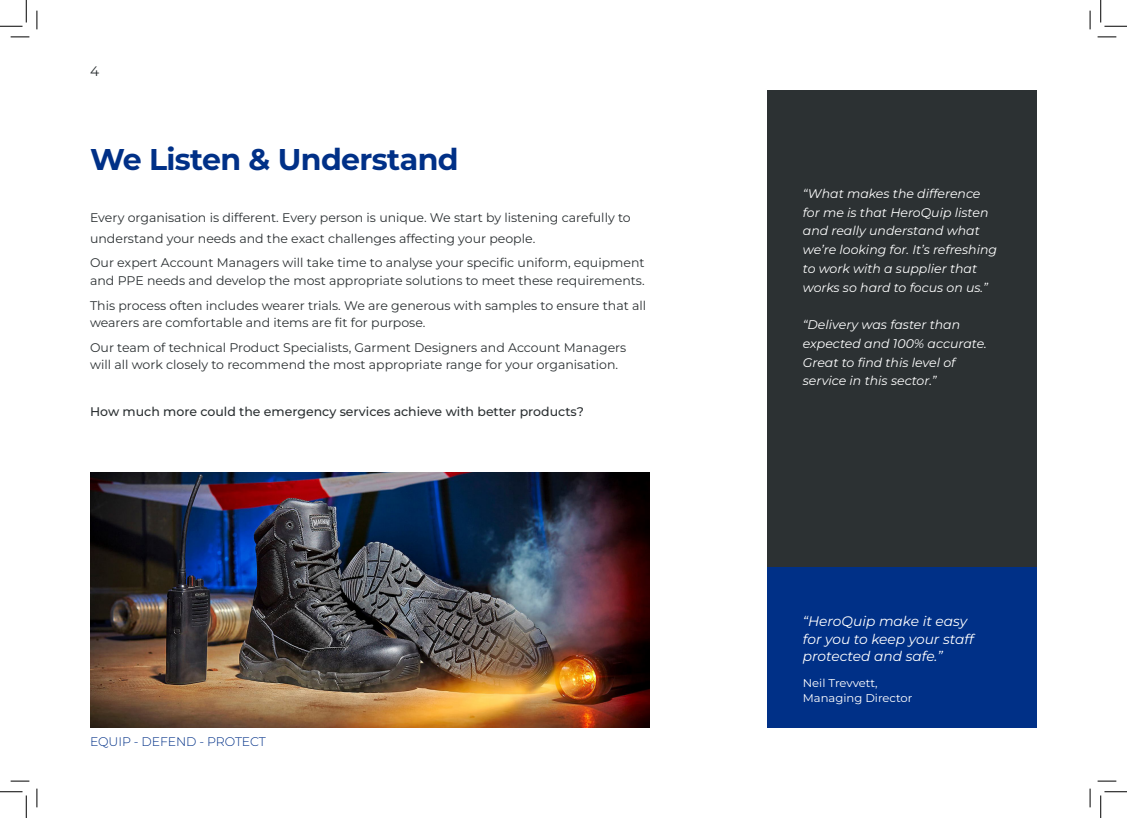
<style>
.page{position:relative;width:1127px;height:818px;background:#fff}
.page>*{position:absolute;margin:0;border:0;box-sizing:border-box;transform-origin:0 0}
.t1{font:700 30px "Montserrat";letter-spacing:-.02em;color:#003087}
.t2{font:italic 13.75px/17.5px "Montserrat";color:#fff}
.t3{font:13.75px "Montserrat";color:#2c3133}
.body{font:12.5px/17.5px "Montserrat";color:#2c3133}
.t4{font:italic 12.5px/18.8px "Montserrat";color:#fff}
.body-2{font:500 12.5px "Montserrat";color:#2c3133}
.t5{font:300 12.5px "Montserrat";letter-spacing:-.01em;color:#003087}
.t6{font:11.25px/15px "Montserrat";color:#fff}
</style>
<div class="page">
<img style="left:90px;top:473px;width:559px;height:255px">
<div style="left:767px;top:90px;width:269px;height:638px;background:#2c3133"></div>
<div style="left:767px;top:567px;width:269px;height:161px;background:#003087"></div>
<svg style="left:11px;top:36px;width:18px;height:2px"></svg>
<svg style="left:1097px;top:36px;width:18px;height:2px"></svg>
<svg style="left:11px;top:780px;width:18px;height:2px"></svg>
<svg style="left:1097px;top:780px;width:18px;height:2px"></svg>
<svg style="left:36px;top:11px;width:2px;height:18px"></svg>
<svg style="left:36px;top:788px;width:2px;height:19px"></svg>
<svg style="left:1089px;top:11px;width:1px;height:18px"></svg>
<svg style="left:1089px;top:788px;width:1px;height:19px"></svg>
<svg style="left:0;top:0;width:27px;height:27px"></svg>
<svg style="left:0;top:791px;width:27px;height:27px"></svg>
<svg style="left:1100px;top:0;width:26px;height:27px"></svg>
<svg style="left:1100px;top:791px;width:26px;height:27px"></svg>
<p class="t3" style="left:90px;top:61px;width:11px">4</p>
<p class="t1" style="left:90px;top:139px;width:370px">We Listen &amp; Understand</p>
<p class="body" style="left:90px;top:206px;width:542px;line-height:21.2px">Every organisation is different. Every person is unique. We start by listening carefully to understand your needs and the exact challenges affecting your people.</p>
<p class="body" style="left:90px;top:254px;width:556px">Our expert Account Managers will take time to analyse your specific uniform, equipment and PPE needs and develop the most appropriate solutions to meet these requirements.</p>
<p class="body" style="left:90px;top:296px;width:557px">This process often includes wearer trials. We are generous with samples to ensure that all wearers are comfortable and items are fit for purpose.</p>
<p class="body" style="left:90px;top:338px;width:537px">Our team of technical Product Specialists, Garment Designers and Account Managers will all work closely to recommend the most appropriate range for your organisation.</p>
<p class="body-2" style="left:90px;top:404px;width:495px">How much more could the emergency services achieve with better products?</p>
<p class="t5" style="left:90px;top:733px;width:177px">EQUIP - DEFEND - PROTECT</p>
<p class="t4" style="left:802px;top:184px;width:196px">“What makes the difference for me is that HeroQuip listen and really understand what we’re looking for. It’s refreshing to work with a supplier that works so hard to focus on us.”</p>
<p class="t4" style="left:802px;top:315px;width:185px">“Delivery was faster than expected and 100% accurate.<br>Great to find this level of service in this sector.”</p>
<p class="t2" style="left:802px;top:612px;width:172px">“HeroQuip make it easy for you to keep your staff protected and safe.”</p>
<p class="t6" style="left:802px;top:675px;width:111px">Neil Trevvett,<br>Managing Director</p>
</div>
